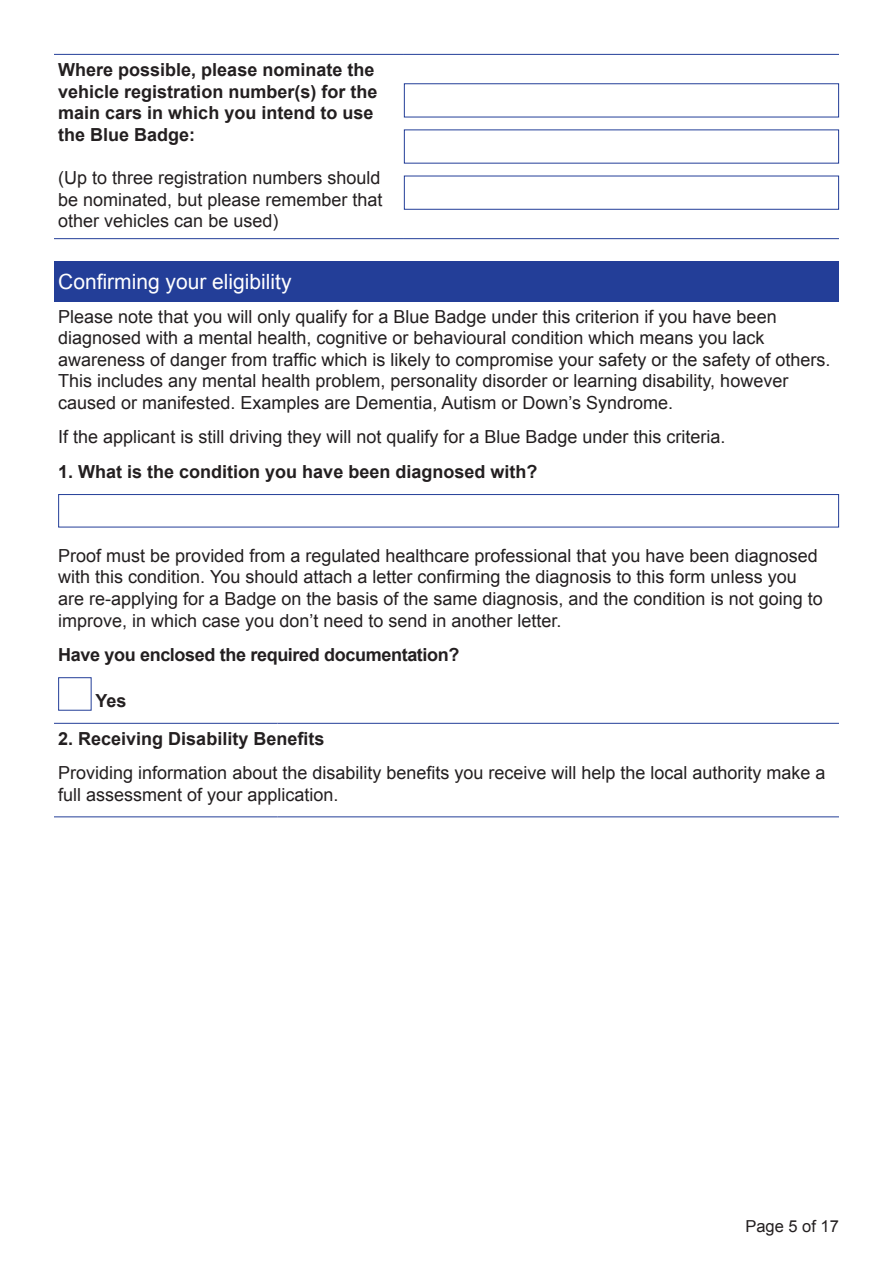
<style>
.page{position:relative;width:893px;height:1263px;background:#fff}
.page>*{position:absolute;margin:0;border:0;box-sizing:border-box;transform-origin:0 0}
.t1{font:21px "Arial";color:#fff}
.Body{font:18px/21.6px "Arial";color:#231f20}
.Body-2{font:700 18px/21.6px "Arial";color:#231f20}
.Body-3{font:700 18px "Arial";letter-spacing:-.02em;color:#231f20}
.t2{font:16.5px "Arial";color:#231f20}
</style>
<div class="page">
<hr style="left:54px;top:54px;width:350px;height:1px;background:#233e98">
<hr style="left:404px;top:54px;width:435px;height:1px;background:#233e98">
<hr style="left:54px;top:238px;width:350px;height:1px;background:#233e98">
<hr style="left:404px;top:238px;width:435px;height:1px;background:#233e98">
<div style="left:404px;top:83px;width:435px;height:34px;border:1px solid #233e98"></div>
<div style="left:404px;top:176px;width:435px;height:34px;border:1px solid #233e98"></div>
<div style="left:54px;top:261px;width:785px;height:40px;background:#233e98"></div>
<hr style="left:54px;top:723px;width:223px;height:1px;background:#233e98">
<hr style="left:277px;top:723px;width:562px;height:1px;background:#233e98">
<hr style="left:54px;top:816px;width:223px;height:1px;background:#233e98">
<hr style="left:277px;top:816px;width:562px;height:1px;background:#233e98">
<div style="left:58px;top:494px;width:781px;height:33px;border:1px solid #233e98"></div>
<div style="left:58px;top:677px;width:34px;height:34px;border:1px solid #233e98"></div>
<p class="Body-2" style="left:58px;top:59px;width:321px">Where possible, please nominate the vehicle registration number(s) for the main cars in which you intend to use the Blue Badge:</p>
<p class="Body" style="left:58px;top:167px;width:326px;text-align:justify">(Up to three registration numbers should be nominated, but please remember that other vehicles can be used)</p>
<p class="t1" style="left:58px;top:268px;width:235px">Confirming your eligibility</p>
<p class="Body" style="left:58px;top:306px;width:774px">Please note that you will only qualify for a Blue Badge under this criterion if you have been diagnosed with a mental health, cognitive or behavioural condition which means you lack awareness of danger from traffic which is likely to compromise your safety or the safety of others.<br>This includes any mental health problem, personality disorder or learning disability, however caused or manifested. Examples are Dementia, Autism or Down’s Syndrome.</p>
<p class="Body" style="left:58px;top:426px;width:669px">If the applicant is still driving they will not qualify for a Blue Badge under this criteria.</p>
<p class="Body-2" style="left:58px;top:461px;width:481px">1. What is the condition you have been diagnosed with?</p>
<p class="Body" style="left:58px;top:545px;width:766px">Proof must be provided from a regulated healthcare professional that you have been diagnosed with this condition. You should attach a letter confirming the diagnosis to this form unless you are re-applying for a Badge on the basis of the same diagnosis, and the condition is not going to improve, in which case you don’t need to send in another letter.</p>
<p class="Body-3" style="left:58px;top:643px;width:403px">Have you enclosed the required documentation?</p>
<p class="Body-2" style="left:95px;top:691px;width:33px">Yes</p>
<p class="Body-2" style="left:58px;top:728px;width:268px">2. Receiving Disability Benefits</p>
<p class="Body" style="left:58px;top:762px;width:769px">Providing information about the disability benefits you receive will help the local authority make a full assessment of your application.</p>
<p class="t2" style="left:745px;top:1216px;width:95px">Page 5 of 17</p>
</div>
